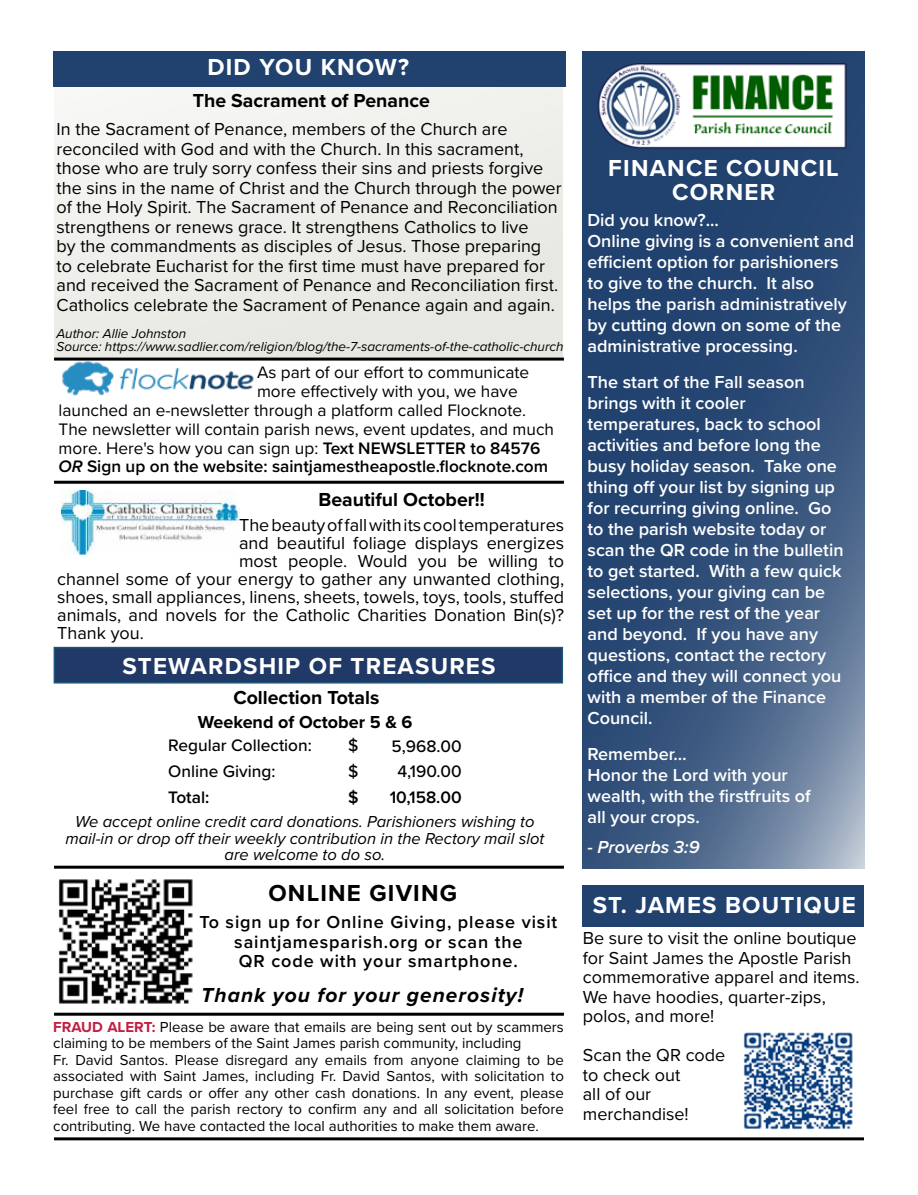
<style>
.page{position:relative;width:918px;height:1195px;background:#fff}
.page>*{position:absolute;margin:0;border:0;box-sizing:border-box;transform-origin:0 0}
.t1{font:700 24px/24px "Proxima Nova";letter-spacing:.05em;color:#fff;text-align:center}
.t2{font:700 24px "Proxima Nova";letter-spacing:.05em;color:#000}
.t3{font:italic 700 21px "Proxima Nova";letter-spacing:.05em;color:#000}
.t4{font:700 19.5px "Proxima Nova";color:#000}
.t5{font:18px/19.5px "Proxima Nova";color:#000}
.t6{font:600 18px/21px "Proxima Nova";color:#fff}
.t7{font:600 18px/19.5px "Proxima Nova";letter-spacing:.05em;color:#000;text-align:center}
.t8{font:700 18px "Proxima Nova";color:#000}
.t9{font:italic 600 18px "Proxima Nova";color:#fff}
.t10{font:17.25px "Proxima Nova";color:#000}
.t11{font:600 17.25px "Proxima Nova";color:#000}
.t12{font:500 17.25px/25.5px "Proxima Nova";color:#000;text-align:center}
.t13{font:italic 16.5px/16.5px "Proxima Nova";color:#000;text-align:center}
.t14{font:15px/16.5px "Proxima Nova";color:#000}
.t15{font:italic 13.5px/13.5px "Proxima Nova";color:#000}
.s1{font-weight:600}
.s2{font-style:italic}
.s3{font-weight:700;color:#c21f41}
</style>
<div class="page">
<div style="left:55px;top:52px;width:508px;height:308px;background:#edeee9"></div>
<svg style="left:582px;top:51px;width:283px;height:817px;background:#36547c"></svg>
<div style="left:54px;top:647px;width:509px;height:36px;background:#213967;border:2px solid #1e5679"></div>
<img style="left:58px;top:879px;width:135px;height:125px">
<img style="left:593px;top:51px;width:258px;height:105px">
<hr style="left:54px;top:1013px;width:510px;height:3px;background:#000">
<hr style="left:54px;top:866px;width:510px;height:3px;background:#000">
<img style="left:62px;top:361px;width:192px;height:35px">
<div style="left:54px;top:51px;width:512px;height:36px;background:#21426f"></div>
<img style="left:62px;top:490px;width:177px;height:64px">
<div style="left:582px;top:885px;width:282px;height:42px;background:#21426f"></div>
<img style="left:743px;top:1032px;width:110px;height:98px">
<hr style="left:54px;top:358px;width:510px;height:3px;background:#000">
<hr style="left:54px;top:1137px;width:810px;height:3px;background:#000">
<hr style="left:54px;top:481px;width:510px;height:3px;background:#000">
<h1 class="t1" style="left:207px;top:55px;width:203px">DID YOU KNOW?</h1>
<p class="t4" style="left:193px;top:86px;width:239px">The Sacrament of Penance</p>
<p class="t5" style="left:57px;top:119px;width:507px">In the Sacrament of Penance, members of the Church are reconciled with God and with the Church. In this sacrament, those who are truly sorry confess their sins and priests forgive the sins in the name of Christ and the Church through the power of the Holy Spirit. The Sacrament of Penance and Reconciliation strengthens or renews grace. It strengthens Catholics to live<br>by the commandments as disciples of Jesus. Those preparing<br>to celebrate Eucharist for the first time must have prepared for and received the Sacrament of Penance and Reconciliation first.<br>Catholics celebrate the Sacrament of Penance again and again.</p>
<p class="t15" style="left:57px;top:326px;width:509px">Author: Allie Johnston<br>Source: https://www.sadlier.com/religion/blog/the-7-sacraments-of-the-catholic-church</p>
<p class="t10" style="left:257px;top:360px;width:274px">As part of our effort to communicate</p>
<p class="t10" style="left:257px;top:379px;width:262px">more effectively with you, we have</p>
<p class="t10" style="left:59px;top:397px;width:469px">launched an e-newsletter through a platform called Flocknote.</p>
<p class="t10" style="left:59px;top:416px;width:497px">The newsletter will contain parish news, event updates, and much</p>
<p class="t10" style="left:59px;top:435px;width:483px">more. Here's how you can sign up: <span class="s1">Text NEWSLETTER to 84576</span></p>
<p class="t11" style="left:59px;top:454px;width:491px"><span class="s2">OR</span> Sign up on the website: saintjamestheapostle.flocknote.com</p>
<p class="t4" style="left:318px;top:485px;width:168px">Beautiful October!!</p>
<p class="t5" style="left:239px;top:515px;width:327px">The beauty of fall with its cool temperatures</p>
<p class="t5" style="left:239px;top:533px;width:327px">and beautiful foliage displays energizes</p>
<p class="t5" style="left:239px;top:551px;width:327px">most people. Would you be willing to</p>
<p class="t5" style="left:57px;top:569px;width:508px">channel some of your energy to gather any unwanted clothing,</p>
<p class="t5" style="left:57px;top:587px;width:508px">shoes, small appliances, linens, sheets, towels, toys, tools, stuffed</p>
<p class="t5" style="left:57px;top:605px;width:509px">animals, and novels for the Catholic Charities Donation Bin(s)?</p>
<p class="t5" style="left:57px;top:623px;width:88px">Thank you.</p>
<h1 class="t1" style="left:123px;top:654px;width:375px">STEWARDSHIP OF TREASURES</h1>
<p class="t4" style="left:233px;top:683px;width:148px">Collection Totals</p>
<p class="t8" style="left:198px;top:709px;width:216px">Weekend of October 5 &amp; 6</p>
<p class="t12" style="left:168px;top:731px;width:145px">Regular Collection:</p>
<p class="t12" style="left:348px;top:731px;width:12px">$</p>
<p class="t12" style="left:168px;top:758px;width:109px">Online Giving:</p>
<p class="t12" style="left:348px;top:758px;width:12px">$</p>
<p class="t11" style="left:168px;top:784px;width:43px">Total:</p>
<p class="t11" style="left:348px;top:784px;width:12px">$</p>
<p class="t12" style="left:391px;top:733px;width:72px">5,968.00<br>4,190.00</p>
<p class="t11" style="left:390px;top:784px;width:74px">10,158.00</p>
<p class="t13" style="left:65px;top:813px;width:480px">We accept online credit card donations. Parishioners wishing to mail-in or drop off their weekly contribution in the Rectory mail slot are welcome to do so.</p>
<h1 class="t2" style="left:268px;top:875px;width:190px">ONLINE GIVING</h1>
<p class="t7" style="left:199px;top:912px;width:359px">To sign up for Online Giving, please visit saintjamesparish.org or scan the<br>QR code with your smartphone.</p>
<p class="t3" style="left:201px;top:979px;width:323px">Thank you for your generosity!</p>
<p class="t14" style="left:53px;top:1018px;width:512px"><span class="s3">FRAUD ALERT:</span> Please be aware that emails are being sent out by scammers claiming to be members of the Saint James parish community, including<br>Fr. David Santos. Please disregard any emails from anyone claiming to be associated with Saint James, including Fr. David Santos, with solicitation to purchase gift cards or offer any other cash donations. In any event, please feel free to call the parish rectory to confirm any and all solicitation before contributing. We have contacted the local authorities to make them aware.</p>
<h1 class="t1" style="left:608px;top:156px;width:232px">FINANCE COUNCIL<br>CORNER</h1>
<p class="t6" style="left:588px;top:209px;width:268px">Did you know?...<br>Online giving is a convenient and efficient option for parishioners to give to the church. It also helps the parish administratively by cutting down on some of the administrative processing.</p>
<p class="t6" style="left:588px;top:371px;width:258px">The start of the Fall season brings with it cooler temperatures, back to school activities and before long the busy holiday season. Take one thing off your list by signing up for recurring giving online. Go to the parish website today or scan the QR code in the bulletin to get started. With a few quick selections, your giving can be set up for the rest of the year and beyond. If you have any questions, contact the rectory office and they will connect you with a member of the Finance<br>Council.</p>
<p class="t6" style="left:588px;top:743px;width:225px">Remember…<br>Honor the Lord with your wealth, with the firstfruits of all your crops.</p>
<p class="t9" style="left:588px;top:834px;width:113px">- Proverbs 3:9</p>
<h1 class="t1" style="left:593px;top:893px;width:265px">ST. JAMES BOUTIQUE</h1>
<p class="t5" style="left:583px;top:927px;width:278px">Be sure to visit the online boutique for Saint James the Apostle Parish commemorative apparel and items.<br>We have hoodies, quarter-zips, polos, and more!</p>
<p class="t5" style="left:583px;top:1044px;width:144px">Scan the QR code to check out<br>all of our merchandise!</p>
</div>
